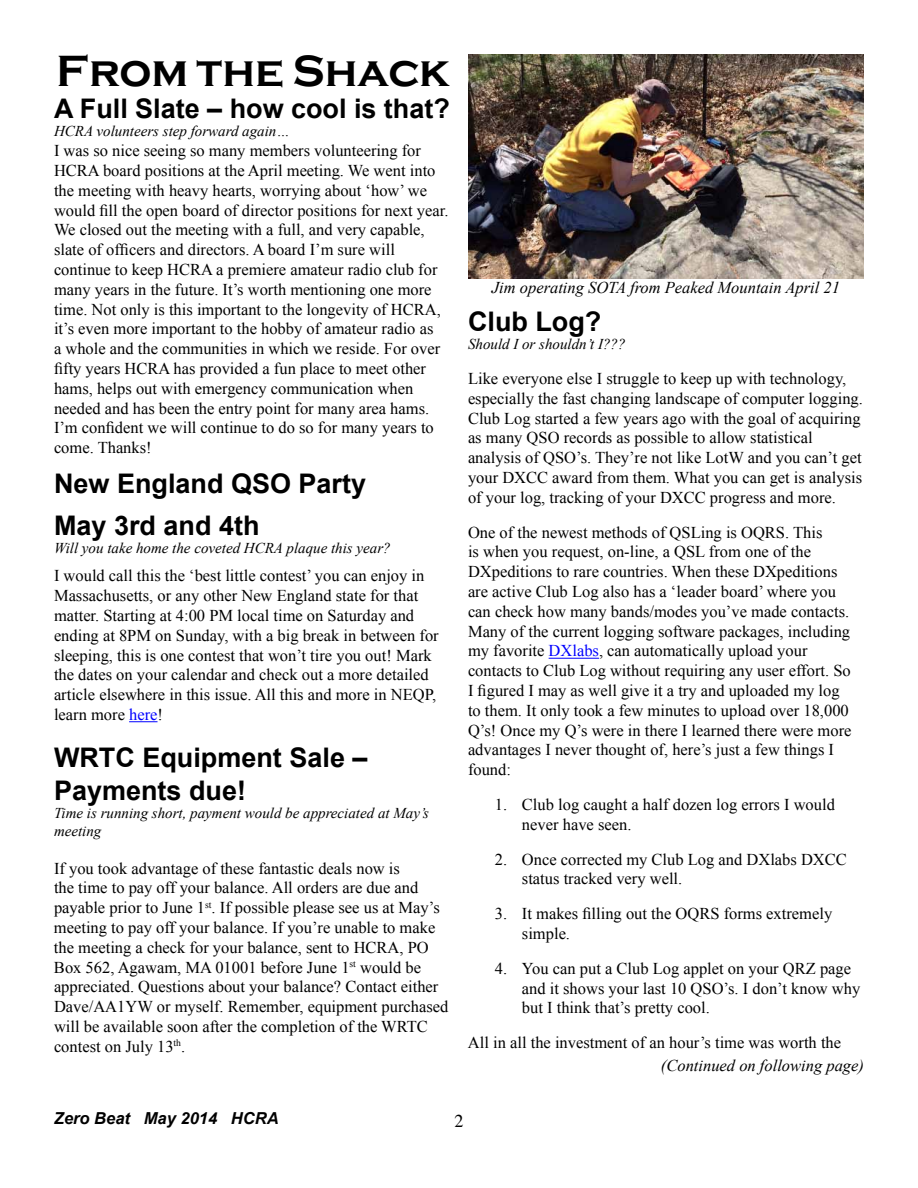
<style>
.page{position:relative;width:918px;height:1188px;background:#fff}
.page>*{position:absolute;margin:0;border:0;box-sizing:border-box;transform-origin:0 0}
.t1{font:700 45px "Copperplate Gothic";color:#000}
.t2{font:700 27px/41.4px "Arial";color:#000}
.t3{font:18px "Times";color:#000}
.t4{font:16.5px/19.8px "Times New Roman";color:#000}
.t5{font:italic 16.5px "Times New Roman";color:#000}
.t6{font:italic 700 16.5px "Arial";color:#000}
.t7{font:italic 15px/18px "Times New Roman";color:#000}
.s1{color:#00f}
</style>
<div class="page">
<img style="left:468px;top:54px;width:396px;height:225px">
<svg style="left:129px;top:721px;width:29px;height:1px"></svg>
<hr style="left:549px;top:658px;width:50px;height:1px;background:#00f">
<h1 class="t1" style="left:56px;top:46px;width:395px">From the Shack</h1>
<h2 class="t2" style="left:54px;top:89px;width:397px">A Full Slate – how cool is that?</h2>
<p class="t7" style="left:54px;top:122px;width:237px">HCRA volunteers step forward again…</p>
<p class="t4" style="left:54px;top:141px;width:396px">I was so nice seeing so many members volunteering for HCRA board positions at the April meeting. We went into the meeting with heavy hearts, worrying about ‘how’ we would fill the open board of director positions for next year.<br>We closed out the meeting with a full, and very capable, slate of officers and directors. A board I’m sure will continue to keep HCRA a premiere amateur radio club for many years in the future. It’s worth mentioning one more time. Not only is this important to the longevity of HCRA, it’s even more important to the hobby of amateur radio as<br>a whole and the communities in which we reside. For over fifty years HCRA has provided a fun place to meet other hams, helps out with emergency communication when needed and has been the entry point for many area hams.<br>I’m confident we will continue to do so for many years to come. Thanks!</p>
<h2 class="t2" style="left:54px;top:464px;width:314px">New England QSO Party<br>May 3rd and 4th</h2>
<p class="t7" style="left:54px;top:538px;width:338px">Will you take home the coveted HCRA plaque this year?</p>
<p class="t4" style="left:54px;top:566px;width:386px">I would call this the ‘best little contest’ you can enjoy in Massachusetts, or any other New England state for that matter. Starting at 4:00 PM local time on Saturday and ending at 8PM on Sunday, with a big break in between for sleeping, this is one contest that won’t tire you out! Mark the dates on your calendar and check out a more detailed article elsewhere in this issue. All this and more in NEQP, learn more <span class="s1">here</span>!</p>
<h2 class="t2" style="left:54px;top:743px;width:315px;line-height:32.4px">WRTC Equipment Sale –<br>Payments due!</h2>
<p class="t7" style="left:54px;top:803px;width:376px">Time is running short, payment would be appreciated at May’s meeting</p>
<p class="t4" style="left:54px;top:858px;width:396px">If you took advantage of these fantastic deals now is<br>the time to pay off your balance. All orders are due and payable prior to June 1<sup>st</sup>. If possible please see us at May’s meeting to pay off your balance. If you’re unable to make the meeting a check for your balance, sent to HCRA, PO Box 562, Agawam, MA 01001 before June 1<sup>st</sup> would be appreciated. Questions about your balance? Contact either Dave/AA1YW or myself. Remember, equipment purchased will be available soon after the completion of the WRTC contest on July 13<sup>th</sup>.</p>
<p class="t5" style="left:492px;top:277px;width:350px">Jim operating SOTA from Peaked Mountain April 21</p>
<h2 class="t2" style="left:468px;top:302px;width:135px">Club Log?</h2>
<p class="t7" style="left:468px;top:335px;width:159px">Should I or shouldn’t I???</p>
<p class="t4" style="left:468px;top:368px;width:397px">Like everyone else I struggle to keep up with technology, especially the fast changing landscape of computer logging.<br>Club Log started a few years ago with the goal of acquiring as many QSO records as possible to allow statistical analysis of QSO’s. They’re not like LotW and you can’t get your DXCC award from them. What you can get is analysis of your log, tracking of your DXCC progress and more.</p>
<p class="t4" style="left:468px;top:522px;width:385px">One of the newest methods of QSLing is OQRS. This<br>is when you request, on-line, a QSL from one of the DXpeditions to rare countries. When these DXpeditions are active Club Log also has a ‘leader board’ where you can check how many bands/modes you’ve made contacts.<br>Many of the current logging software packages, including my favorite <span class="s1">DXlabs</span>, can automatically upload your contacts to Club Log without requiring any user effort. So I figured I may as well give it a try and uploaded my log to them. It only took a few minutes to upload over 18,000<br>Q’s! Once my Q’s were in there I learned there were more advantages I never thought of, here’s just a few things I found:</p>
<p class="t4" style="left:522px;top:794px;width:314px;text-indent:-27px">1. Club log caught a half dozen log errors I would never have seen.</p>
<p class="t4" style="left:522px;top:849px;width:326px;text-indent:-27px">2. Once corrected my Club Log and DXlabs DXCC status tracked very well.</p>
<p class="t4" style="left:522px;top:904px;width:312px;text-indent:-27px">3. It makes filling out the OQRS forms extremely simple.</p>
<p class="t4" style="left:522px;top:958px;width:340px;text-indent:-27px">4. You can put a Club Log applet on your QRZ page and it shows your last 10 QSO’s. I don’t know why but I think that’s pretty cool.</p>
<p class="t4" style="left:468px;top:1033px;width:375px">All in all the investment of an hour’s time was worth the</p>
<p class="t5" style="left:661px;top:1054px;width:205px">(Continued on following page)</p>
<p class="t6" style="left:54px;top:1107px;width:226px">Zero Beat May 2014 HCRA</p>
<p class="t3" style="left:454px;top:1104px;width:10px">2</p>
</div>
